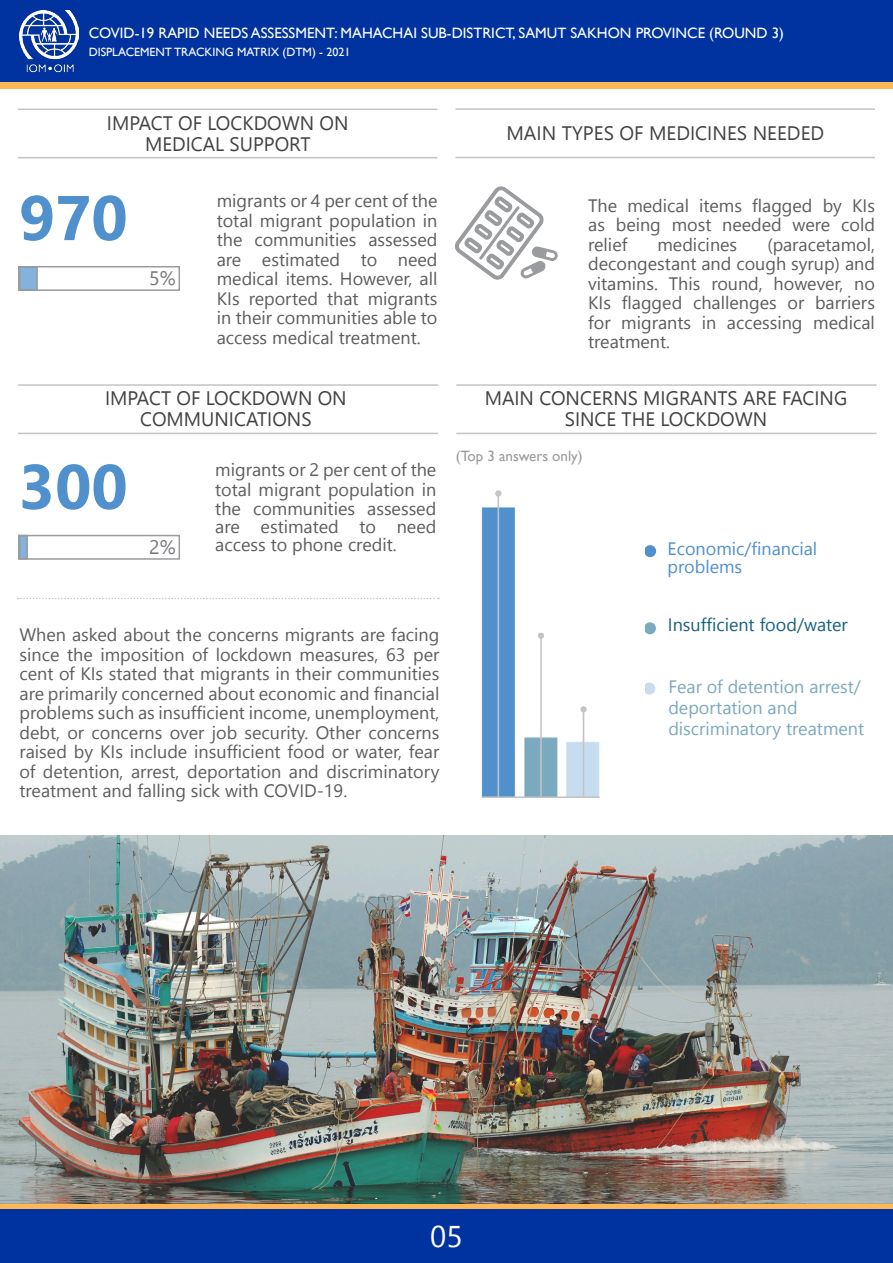
<style>
.page{position:relative;width:893px;height:1263px;background:#fff}
.page>*{position:absolute;margin:0;border:0;box-sizing:border-box;transform-origin:0 0}
.t1{font:700 63px "Nirmala UI";color:#5091cd}
.t2{font:30px "Nirmala UI";color:#fff}
.t3{font:19.5px/21px "Nirmala UI";color:#414243;text-align:center}
.t4{font:19.5px "Nirmala UI";color:#757679}
.t5{font:18px/19.5px "Nirmala UI";color:#5c5c5f;text-align:justify}
.t6{font:18px/19.5px "Nirmala UI";color:#5d5d60;text-align:justify}
.t7{font:18px/21px "Nirmala UI";color:#7ba9be}
.t8{font:18px/18px "Nirmala UI";color:#5090cc}
.t9{font:18px "Nirmala UI";color:#176180}
.Book_name{font:15px "Gill Sans";color:#fff}
.t10{font:15px "Gill Sans";color:#999b9e}
.Book_name-2{font:12px "Gill Sans";color:#fff}
</style>
<div class="page">
<div style="left:18px;top:266px;width:162px;height:25px;border:2px solid #999b9e"></div>
<div style="left:0;top:1208px;width:893px;height:55px;background:#0033a0"></div>
<div style="left:0;top:1203px;width:893px;height:5px;background:#ffb654"></div>
<div style="left:0;top:0;width:893px;height:85px;background:#0033a0"></div>
<div style="left:0;top:82px;width:893px;height:6px;background:#ffb654"></div>
<img style="left:20px;top:10px;width:58px;height:63px">
<hr style="left:18px;top:109px;width:419px;height:1px;background:#c2c4c6">
<hr style="left:18px;top:157px;width:419px;height:1px;background:#c2c4c6">
<hr style="left:455px;top:108px;width:420px;height:2px;background:#c2c4c6">
<hr style="left:455px;top:157px;width:420px;height:1px;background:#c2c4c6">
<div style="left:20px;top:267px;width:17px;height:23px;background:#84b2dc"></div>
<div style="left:19px;top:266px;width:19px;height:25px;border:2px solid #999b9e"></div>
<svg style="left:455px;top:186px;width:103px;height:94px"></svg>
<hr style="left:18px;top:384px;width:420px;height:2px;background:#c2c4c6">
<hr style="left:18px;top:433px;width:420px;height:1px;background:#c2c4c6">
<div style="left:18px;top:535px;width:162px;height:25px;border:2px solid #999b9e"></div>
<div style="left:20px;top:535px;width:7px;height:24px;background:#84b2dc"></div>
<div style="left:19px;top:535px;width:9px;height:25px;border:2px solid #999b9e"></div>
<div style="left:643px;top:683px;width:12px;height:12px;background:#c7ddef;border-radius:50%"></div>
<div style="left:644px;top:545px;width:12px;height:12px;background:#5090cc;border-radius:50%"></div>
<div style="left:644px;top:622px;width:12px;height:12px;background:#7ba9be;border-radius:50%"></div>
<img style="left:481px;top:491px;width:164px;height:307px">
<hr style="left:497px;top:493px;width:2px;height:304px;background:#c2c3c6">
<div style="left:495px;top:490px;width:6px;height:7px;background:#c2c3c6;border-radius:50%"></div>
<hr style="left:540px;top:636px;width:2px;height:162px;background:#c2c3c6">
<svg style="left:538px;top:633px;width:6px;height:6px"></svg>
<hr style="left:583px;top:709px;width:1px;height:87px;background:#c2c3c6">
<div style="left:580px;top:706px;width:7px;height:6px;background:#c2c3c6;border-radius:50%"></div>
<hr style="left:482px;top:796px;width:117px;height:2px;background:#c2c3c6">
<hr style="left:456px;top:384px;width:420px;height:2px;background:#c2c4c6">
<hr style="left:456px;top:433px;width:420px;height:1px;background:#c2c4c6">
<svg style="left:18px;top:598px;width:421px;height:1px"></svg>
<img style="left:0;top:835px;width:893px;height:368px">
<p class="Book_name" style="left:89px;top:24px;width:697px">COVID-19 RAPID NEEDS ASSESSMENT: MAHACHAI SUB-DISTRICT, SAMUT SAKHON PROVINCE (ROUND 3)</p>
<p class="Book_name-2" style="left:89px;top:45px;width:263px">DISPLACEMENT TRACKING MATRIX (DTM) - 2021</p>
<p class="t3" style="left:107px;top:112px;width:243px">IMPACT OF LOCKDOWN ON</p>
<p class="t3" style="left:145px;top:133px;width:167px">MEDICAL SUPPORT</p>
<p class="t1" style="left:19px;top:169px;width:110px">970</p>
<p class="t5" style="left:217px;top:190px;width:222px">migrants or 4 per cent of the total migrant population in the communities assessed are estimated to need medical items. However, all KIs reported that migrants in their communities able to access medical treatment.</p>
<p class="t4" style="left:149px;top:263px;width:28px">5%</p>
<p class="t3" style="left:105px;top:387px;width:243px">IMPACT OF LOCKDOWN ON</p>
<p class="t3" style="left:140px;top:408px;width:173px">COMMUNICATIONS</p>
<p class="t1" style="left:19px;top:438px;width:110px">300</p>
<p class="t5" style="left:215px;top:459px;width:223px;line-height:19px">migrants or 2 per cent of the total migrant population in the communities assessed are estimated to need</p>
<p class="t4" style="left:149px;top:531px;width:28px">2%</p>
<p class="t5" style="left:215px;top:534px;width:183px">access to phone credit.</p>
<p class="t6" style="left:20px;top:624px;width:421px">When asked about the concerns migrants are facing since the imposition of lockdown measures, 63 per cent of KIs stated that migrants in their communities are primarily concerned about economic and financial problems such as insufficient income, unemployment, debt, or concerns over job security. Other concerns raised by KIs include insufficient food or water, fear of detention, arrest, deportation and discriminatory treatment and falling sick with COVID-19.</p>
<p class="t3" style="left:506px;top:122px;width:319px">MAIN TYPES OF MEDICINES NEEDED</p>
<p class="t5" style="left:588px;top:194px;width:288px">The medical items flagged by KIs as being most needed were cold relief</p>
<p class="t5" style="left:588px;top:233px;width:288px;text-indent:179px">(paracetamol, decongestant and cough syrup) and vitamins. This round, however, no KIs flagged challenges or barriers for migrants in accessing medical treatment.</p>
<p class="t5" style="left:657px;top:233px;width:81px">medicines</p>
<p class="t3" style="left:485px;top:387px;width:364px">MAIN CONCERNS MIGRANTS ARE FACING<br>SINCE THE LOCKDOWN</p>
<p class="t10" style="left:456px;top:447px;width:128px">(Top 3 answers only)</p>
<p class="t8" style="left:668px;top:538px;width:151px">Economic/financial problems</p>
<p class="t9" style="left:668px;top:611px;width:181px">Insufficient food/water</p>
<p class="t7" style="left:668px;top:675px;width:194px">Fear of detention arrest/ deportation and</p>
<p class="t7" style="left:668px;top:717px;width:197px">discriminatory treatment</p>
<p class="t2" style="left:430px;top:1213px;width:34px">05</p>
</div>
